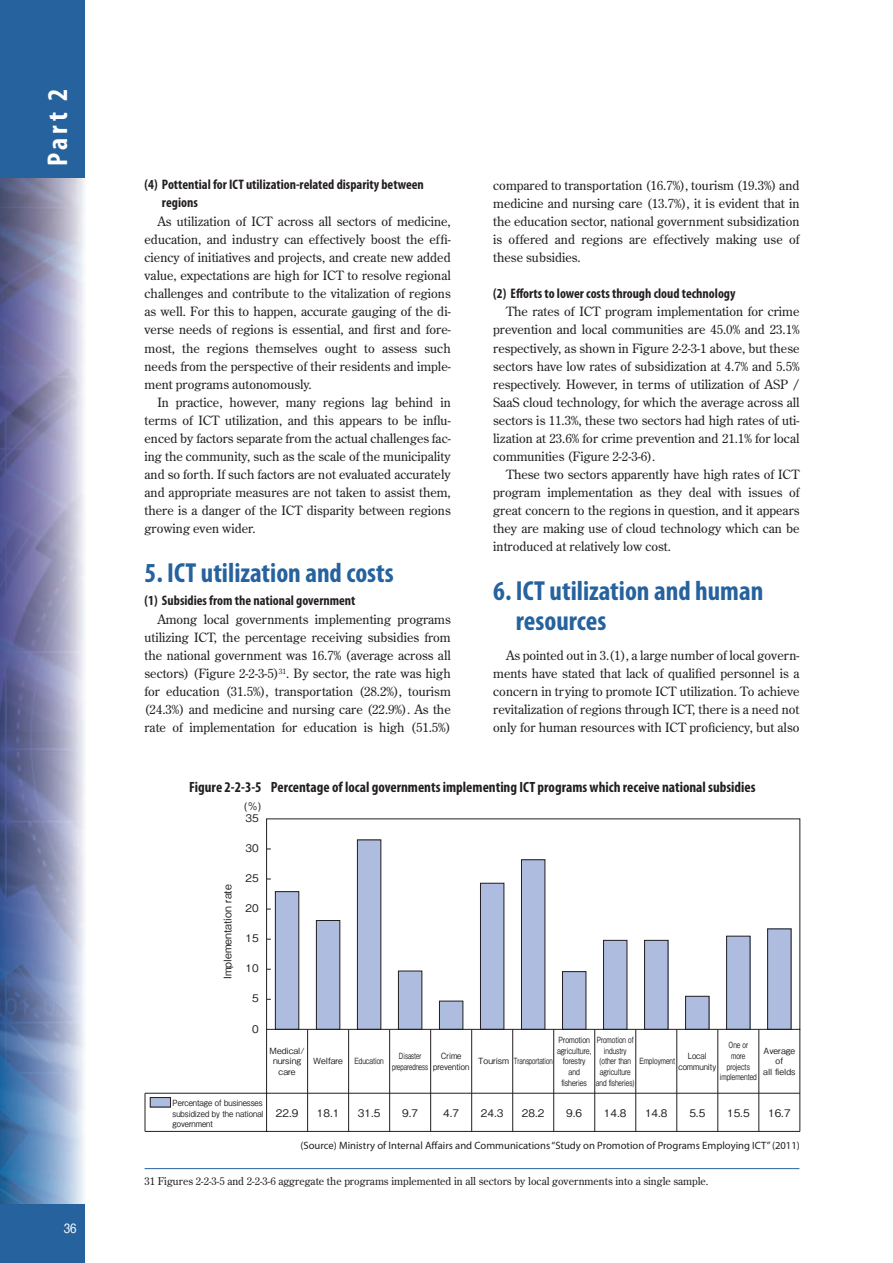
<style>
.page{position:relative;width:893px;height:1263px;background:#fff}
.page>*{position:absolute;margin:0;border:0;box-sizing:border-box;transform-origin:0 0}
.t1{font:700 condensed 28.65px "Myriad Pro";color:#fff}
.t2{font:700 condensed 27.6px/29.7px "Myriad Pro";color:#26629d}
.t3{font:700 condensed 14.85px "Myriad Pro";color:#231f20}
.t4{font:700 condensed 13.8px/18.1px "Myriad Pro";color:#231f20}
.t5{font:12.75px/18.1px "Century Old Style Std";color:#231f20;text-align:justify}
.t6{font:12.75px "Gothic BBB Pr 5 Medium 90 msp RKSJ H";color:#fff}
.t7{font:10.65px "Century Old Style Std";color:#231f20}
.t8{font:10.65px "Myriad Pro";color:#231f20}
.t9{font:10.5px "Gothic BBB Pro Medium 90 msp RKSJ H";color:#231f20}
.t10{font:8.55px/10.6px "Gothic BBB Pro Medium 90 msp RKSJ H";color:#231f20;text-align:center;scale:.75 1}
.t11{font:8.55px/10.6px "Gothic BBB Pro Medium 90 msp RKSJ H";color:#231f20;text-align:center;scale:.9 1}
.t12{font:8.55px/10.6px "Gothic BBB Pro Medium 90 msp RKSJ H";color:#231f20;text-align:center}
.t13{font:8.55px/10.6px "Gothic BBB Pro Medium 90 msp RKSJ H";color:#231f20;text-align:center;scale:.8 1}
.t14{font:8.55px/10.6px "Gothic BBB Pro Medium 90 msp RKSJ H";color:#231f20;text-align:center;scale:.7 1}
</style>
<div class="page">
<div style="left:0;top:0;width:85px;height:179px;background:#26629d"></div>
<div style="left:0;top:1203px;width:85px;height:60px;background:#26629d"></div>
<img style="left:0;top:179px;width:85px;height:1024px">
<hr style="left:145px;top:1168px;width:654px;height:1px;background:#26629d">
<hr style="left:145px;top:1093px;width:655px;height:1px;background:#231f20">
<hr style="left:145px;top:1131px;width:655px;height:1px;background:#231f20">
<hr style="left:145px;top:1093px;width:1px;height:38px;background:#231f20">
<svg style="left:266px;top:818px;width:534px;height:314px"></svg>
<div style="left:150px;top:1097px;width:21px;height:10px;background:#aebcdf"></div>
<div style="left:150px;top:1097px;width:21px;height:10px;border:1px solid #231f20"></div>
<p class="t1" style="left:40px;top:166px;width:79px;rotate:-90deg">Part 2</p>
<p class="t6" style="left:64px;top:1223px;width:14px">36</p>
<p class="t4" style="left:162px;top:175px;width:263px;text-indent:-17px">(4) Pottential for ICT utilization-related disparity between regions</p>
<p class="t5" style="left:157px;top:213px;width:295px">As utilization of ICT across all sectors of medicine,</p>
<p class="t5" style="left:145px;top:231px;width:308px">education, and industry can effectively boost the effi-</p>
<p class="t5" style="left:145px;top:249px;width:308px">ciency of initiatives and projects, and create new added</p>
<p class="t5" style="left:145px;top:267px;width:308px">value, expectations are high for ICT to resolve regional</p>
<p class="t5" style="left:145px;top:285px;width:308px">challenges and contribute to the vitalization of regions</p>
<p class="t5" style="left:145px;top:303px;width:308px">as well. For this to happen, accurate gauging of the di-</p>
<p class="t5" style="left:145px;top:322px;width:308px">verse needs of regions is essential, and first and fore-</p>
<p class="t5" style="left:145px;top:340px;width:308px">most, the regions themselves ought to assess such</p>
<p class="t5" style="left:145px;top:358px;width:308px">needs from the perspective of their residents and imple-</p>
<p class="t5" style="left:145px;top:376px;width:169px">ment programs autonomously.</p>
<p class="t5" style="left:157px;top:394px;width:295px">In practice, however, many regions lag behind in</p>
<p class="t5" style="left:145px;top:412px;width:308px">terms of ICT utilization, and this appears to be influ-</p>
<p class="t5" style="left:145px;top:430px;width:308px">enced by factors separate from the actual challenges fac-</p>
<p class="t5" style="left:145px;top:448px;width:308px">ing the community, such as the scale of the municipality</p>
<p class="t5" style="left:145px;top:466px;width:308px">and so forth. If such factors are not evaluated accurately</p>
<p class="t5" style="left:145px;top:484px;width:308px">and appropriate measures are not taken to assist them,</p>
<p class="t5" style="left:145px;top:502px;width:308px">there is a danger of the ICT disparity between regions</p>
<p class="t5" style="left:145px;top:520px;width:112px">growing even wider.</p>
<p class="t2" style="left:145px;top:558px;width:251px">5. ICT utilization and costs</p>
<p class="t4" style="left:145px;top:591px;width:212px">(1) Subsidies from the national government</p>
<p class="t5" style="left:145px;top:611px;width:308px;text-indent:13px">Among local governments implementing programs utilizing ICT, the percentage receiving subsidies from the national government was 16.7% (average across all sectors) (Figure 2-2-3-5)<sup>31</sup>. By sector, the rate was high for education (31.5%), transportation (28.2%), tourism (24.3%) and medicine and nursing care (22.9%). As the rate of implementation for education is high (51.5%)</p>
<p class="t5" style="left:493px;top:177px;width:308px">compared to transportation (16.7%), tourism (19.3%) and medicine and nursing care (13.7%), it is evident that in the education sector, national government subsidization is offered and regions are effectively making use of these subsidies.</p>
<p class="t4" style="left:493px;top:284px;width:244px">(2) Efforts to lower costs through cloud technology</p>
<p class="t5" style="left:506px;top:303px;width:295px">The rates of ICT program implementation for crime</p>
<p class="t5" style="left:493px;top:321px;width:308px">prevention and local communities are 45.0% and 23.1%</p>
<p class="t5" style="left:493px;top:340px;width:308px">respectively, as shown in Figure 2-2-3-1 above, but these</p>
<p class="t5" style="left:493px;top:358px;width:308px">sectors have low rates of subsidization at 4.7% and 5.5%</p>
<p class="t5" style="left:493px;top:376px;width:308px">respectively. However, in terms of utilization of ASP /</p>
<p class="t5" style="left:493px;top:394px;width:308px">SaaS cloud technology, for which the average across all</p>
<p class="t5" style="left:493px;top:412px;width:308px">sectors is 11.3%, these two sectors had high rates of uti-</p>
<p class="t5" style="left:493px;top:430px;width:308px">lization at 23.6% for crime prevention and 21.1% for local</p>
<p class="t5" style="left:493px;top:448px;width:164px">communities (Figure 2-2-3-6).</p>
<p class="t5" style="left:506px;top:466px;width:295px">These two sectors apparently have high rates of ICT</p>
<p class="t5" style="left:493px;top:484px;width:308px">program implementation as they deal with issues of</p>
<p class="t5" style="left:493px;top:502px;width:308px">great concern to the regions in question, and it appears</p>
<p class="t5" style="left:493px;top:520px;width:308px">they are making use of cloud technology which can be</p>
<p class="t5" style="left:493px;top:538px;width:179px">introduced at relatively low cost.</p>
<p class="t2" style="left:516px;top:576px;width:249px;text-indent:-23px">6. ICT utilization and human resources</p>
<p class="t5" style="left:493px;top:647px;width:308px;text-indent:13px">As pointed out in 3.(1), a large number of local govern&shy;ments have stated that lack of qualified personnel is a concern in trying to promote ICT utilization. To achieve revitalization of regions through ICT, there is a need not only for human resources with ICT proficiency, but also</p>
<p class="t3" style="left:189px;top:778px;width:568px">Figure 2-2-3-5 Percentage of local governments implementing ICT programs which receive national subsidies</p>
<p class="t9" style="left:244px;top:802px;width:19px">(％)</p>
<p class="t9" style="left:245px;top:814px;width:15px">35</p>
<p class="t9" style="left:245px;top:844px;width:15px">30</p>
<p class="t9" style="left:223px;top:979px;width:96px;rotate:-90deg">Implementation rate</p>
<p class="t9" style="left:245px;top:874px;width:15px">25</p>
<p class="t9" style="left:245px;top:904px;width:15px">20</p>
<p class="t9" style="left:245px;top:934px;width:15px">15</p>
<p class="t9" style="left:245px;top:964px;width:15px">10</p>
<p class="t9" style="left:252px;top:994px;width:8px">5</p>
<p class="t9" style="left:252px;top:1024px;width:8px">0</p>
<p class="t13" style="left:557px;top:1035px;width:45px">Promotion agriculture, forestry and fisheries</p>
<p class="t10" style="left:596px;top:1035px;width:53px">Promotion of industry (other than agriculture and fisheries)</p>
<p class="t10" style="left:639px;top:1057px;width:49px">Employment</p>
<p class="t11" style="left:678px;top:1051px;width:43px">Local community</p>
<p class="t10" style="left:720px;top:1041px;width:51px">One or<br>more projects implemented</p>
<p class="t12" style="left:763px;top:1046px;width:34px">Average of<br>all fields</p>
<p class="t12" style="left:270px;top:1046px;width:36px">Medical/ nursing care</p>
<p class="t12" style="left:313px;top:1057px;width:31px">Welfare</p>
<p class="t10" style="left:354px;top:1057px;width:41px">Education</p>
<p class="t14" style="left:392px;top:1051px;width:53px">Disaster preparedness</p>
<p class="t11" style="left:433px;top:1051px;width:42px">Crime prevention</p>
<p class="t12" style="left:478px;top:1057px;width:76px">Tourism Transportation</p>
<p class="t11" style="left:173px;top:1098px;width:103px;text-align:justify">Percentage of businesses subsidized by the national government</p>
<p class="t9" style="left:276px;top:1109px;width:24px">22.9</p>
<p class="t9" style="left:317px;top:1109px;width:24px">18.1</p>
<p class="t9" style="left:358px;top:1109px;width:24px">31.5</p>
<p class="t9" style="left:402px;top:1109px;width:17px">9.7</p>
<p class="t9" style="left:443px;top:1109px;width:17px">4.7</p>
<p class="t9" style="left:481px;top:1109px;width:24px">24.3</p>
<p class="t9" style="left:522px;top:1109px;width:24px">28.2</p>
<p class="t9" style="left:566px;top:1109px;width:17px">9.6</p>
<p class="t9" style="left:604px;top:1109px;width:24px">14.8</p>
<p class="t9" style="left:645px;top:1109px;width:24px">14.8</p>
<p class="t9" style="left:689px;top:1109px;width:17px">5.5</p>
<p class="t9" style="left:727px;top:1109px;width:24px">15.5</p>
<p class="t9" style="left:768px;top:1109px;width:24px">16.7</p>
<p class="t8" style="left:300px;top:1141px;width:501px">(Source) Ministry of Internal Affairs and Communications “Study on Promotion of Programs Employing ICT” (2011)</p>
<p class="t7" style="left:145px;top:1177px;width:565px">31 Figures 2-2-3-5 and 2-2-3-6 aggregate the programs implemented in all sectors by local governments into a single sample.</p>
</div>
